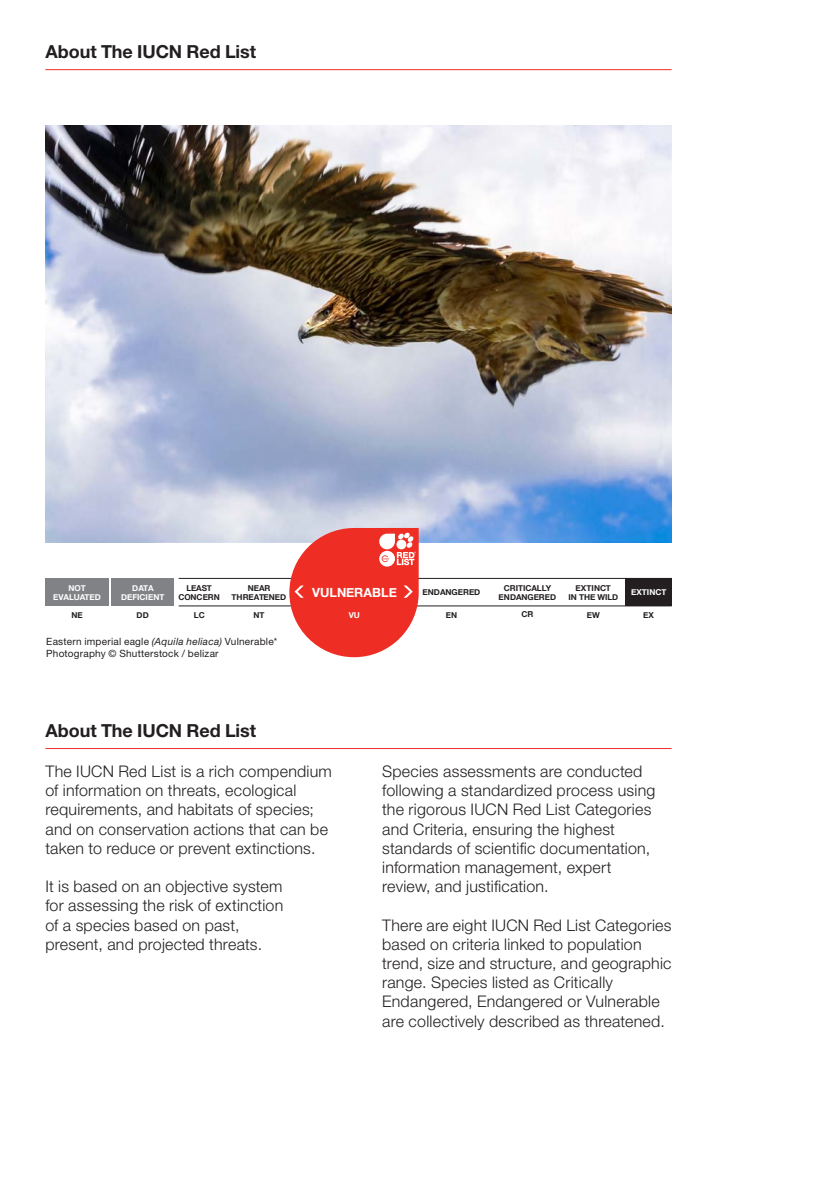
<style>
.page{position:relative;width:840px;height:1191px;background:#fff}
.page>*{position:absolute;margin:0;border:0;box-sizing:border-box;transform-origin:0 0}
.t1{font:700 18px "Helvetica Neue LT Std";letter-spacing:-.005em;color:#231f20}
.t2{font:300 16px/19.2px "Helvetica Neue LT Std";letter-spacing:.015em;color:#231f20}
.t3{font:700 12.6px "Helvetica Neue";color:#fff}
.t4{font:10px/12px "Helvetica Neue LT Std";letter-spacing:.025em;color:#231f20}
.t5{font:700 8.2px/9px "Helvetica Neue";color:#231f20;text-align:center}
.t6{font:700 8.2px/9px "Helvetica Neue";color:#fff;text-align:center}
.s1{font-style:italic}
</style>
<div class="page">
<img style="left:45px;top:126px;width:626px;height:417px">
<hr style="left:45px;top:748px;width:626px;height:1px;background:#ee2e24">
<hr style="left:45px;top:69px;width:626px;height:1px;background:#ee2e24">
<hr style="left:178px;top:578px;width:493px;height:1px;background:#231f20">
<hr style="left:178px;top:605px;width:493px;height:1px;background:#231f20">
<svg style="left:289px;top:528px;width:129px;height:129px"></svg>
<div style="left:624px;top:578px;width:47px;height:28px;background:#231f20"></div>
<div style="left:111px;top:578px;width:63px;height:28px;background:#808285"></div>
<div style="left:45px;top:578px;width:64px;height:28px;background:#808285"></div>
<p class="t1" style="left:45px;top:41px;width:212px">About The IUCN Red List</p>
<p class="t6" style="left:53px;top:583px;width:49px">NOT<br>EVALUATED</p>
<p class="t5" style="left:71px;top:610px;width:13px">NE</p>
<p class="t6" style="left:121px;top:583px;width:45px">DATA<br>DEFICIENT</p>
<p class="t5" style="left:137px;top:610px;width:14px">DD</p>
<p class="t5" style="left:178px;top:583px;width:43px">LEAST<br>CONCERN</p>
<p class="t5" style="left:194px;top:610px;width:12px">LC</p>
<p class="t5" style="left:231px;top:583px;width:56px">NEAR<br>THREATENED</p>
<p class="t5" style="left:253px;top:610px;width:13px">NT</p>
<p class="t4" style="left:46px;top:635px;width:232px">Eastern imperial eagle <span class="s1">(Aquila heliaca)</span> Vulnerable*<br>Photography © Shutterstock / belizar</p>
<p class="t1" style="left:45px;top:719px;width:212px">About The IUCN Red List</p>
<p class="t3" style="left:312px;top:582px;width:86px">VULNERABLE</p>
<p class="t6" style="left:348px;top:610px;width:13px">VU</p>
<p class="t5" style="left:422px;top:588px;width:59px">ENDANGERED</p>
<p class="t5" style="left:445px;top:610px;width:13px">EN</p>
<p class="t5" style="left:498px;top:583px;width:59px">CRITICALLY<br>ENDANGERED</p>
<p class="t5" style="left:521px;top:610px;width:13px">CR</p>
<p class="t5" style="left:568px;top:583px;width:51px">EXTINCT<br>IN THE WILD</p>
<p class="t5" style="left:586px;top:610px;width:14px">EW</p>
<p class="t6" style="left:630px;top:588px;width:37px">EXTINCT</p>
<p class="t5" style="left:643px;top:610px;width:12px">EX</p>
<p class="t2" style="left:45px;top:761px;width:288px">The IUCN Red List is a rich compendium of information on threats, ecological requirements, and habitats of species; and on conservation actions that can be taken to reduce or prevent extinctions.</p>
<p class="t2" style="left:45px;top:876px;width:239px">It is based on an objective system for assessing the risk of extinction of a species based on past, present, and projected threats.</p>
<p class="t2" style="left:382px;top:761px;width:274px">Species assessments are conducted following a standardized process using the rigorous IUCN Red List Categories and Criteria, ensuring the highest standards of scientific documentation, information management, expert review, and justification.</p>
<p class="t2" style="left:382px;top:915px;width:291px">There are eight IUCN Red List Categories based on criteria linked to population trend, size and structure, and geographic range. Species listed as Critically Endangered, Endangered or Vulnerable are collectively described as threatened.</p>
</div>
